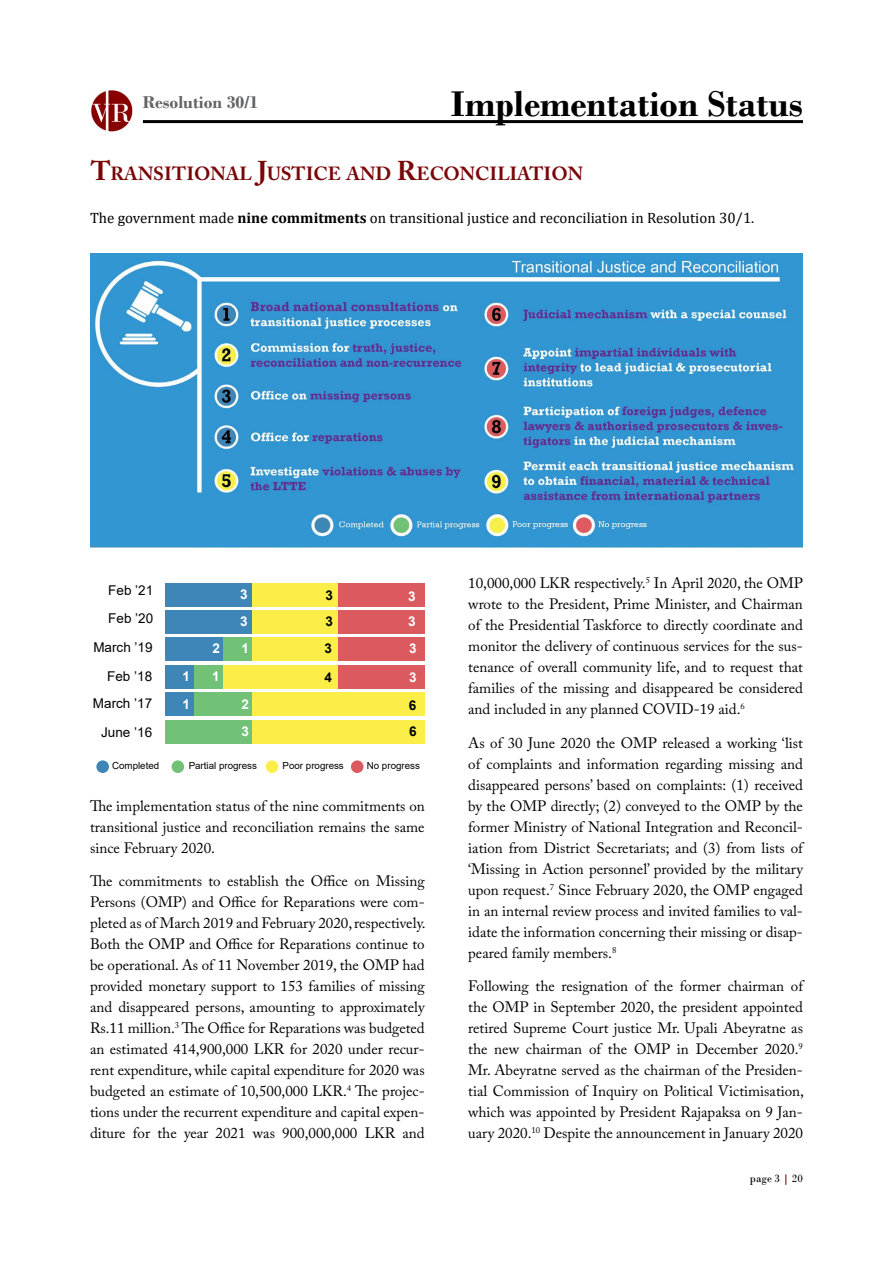
<style>
.page{position:relative;width:893px;height:1263px;background:#fff}
.page>*{position:absolute;margin:0;border:0;box-sizing:border-box;transform-origin:0 0}
.t1{font:700 37.5px "Bodoni";color:#000}
.t2{font:700 18.9px "Adobe Caslon Pro";color:#7a0708}
.t3{font:700 18px "Bodoni";color:#636466}
.t4{font:15px/21px "Adobe Caslon Pro";color:#000;text-align:justify}
.t5{font:15px "Cambria";color:#000}
.t6{font:13.5px/27.5px "Arial";color:#000;text-align:right}
.t7{font:700 13.5px/28.3px "Arial";color:#fff}
.t8{font:700 13.5px/26.5px "Arial";color:#000}
.t9{font:11.25px "Bodoni";color:#000}
.t10{font:9.75px "Arial";color:#000}
.s1{font-size:27px}
.s2{font-weight:700}
.s3{font-weight:700;color:#7a0708}
</style>
<div class="page">
<img style="left:91px;top:90px;width:42px;height:42px">
<hr style="left:143px;top:120px;width:660px;height:3px;background:#000">
<img style="left:90px;top:254px;width:713px;height:293px">
<div style="left:166px;top:665px;width:28px;height:24px;background:#3e86b8"></div>
<div style="left:194px;top:665px;width:29px;height:24px;background:#71c277"></div>
<div style="left:223px;top:665px;width:115px;height:24px;background:#fbee49"></div>
<div style="left:338px;top:665px;width:87px;height:24px;background:#db5a5f"></div>
<div style="left:166px;top:692px;width:28px;height:24px;background:#3e86b8"></div>
<div style="left:194px;top:692px;width:58px;height:24px;background:#71c277"></div>
<div style="left:252px;top:692px;width:173px;height:24px;background:#fbee49"></div>
<div style="left:166px;top:720px;width:86px;height:24px;background:#71c277"></div>
<div style="left:252px;top:720px;width:173px;height:24px;background:#fbee49"></div>
<div style="left:351px;top:760px;width:12px;height:13px;background:#db5a5f;border-radius:50%"></div>
<div style="left:266px;top:760px;width:12px;height:13px;background:#fbee49;border-radius:50%"></div>
<div style="left:172px;top:760px;width:12px;height:13px;background:#71c277;border-radius:50%"></div>
<div style="left:96px;top:760px;width:13px;height:13px;background:#3e86b8;border-radius:50%"></div>
<div style="left:252px;top:637px;width:86px;height:24px;background:#fbee49"></div>
<div style="left:223px;top:637px;width:29px;height:24px;background:#71c277"></div>
<div style="left:338px;top:637px;width:87px;height:24px;background:#db5a5f"></div>
<div style="left:166px;top:637px;width:57px;height:24px;background:#3e86b8"></div>
<div style="left:166px;top:610px;width:86px;height:24px;background:#3e86b8"></div>
<div style="left:166px;top:583px;width:86px;height:23px;background:#3e86b8"></div>
<div style="left:252px;top:610px;width:86px;height:24px;background:#fbee49"></div>
<div style="left:252px;top:583px;width:86px;height:23px;background:#fbee49"></div>
<div style="left:338px;top:610px;width:87px;height:24px;background:#db5a5f"></div>
<div style="left:338px;top:583px;width:87px;height:24px;background:#db5a5f"></div>
<p class="t3" style="left:143px;top:92px;width:117px">Resolution 30/1</p>
<h1 class="t1" style="left:451px;top:82px;width:353px">Implementation Status</h1>
<p class="t2" style="left:91px;top:163px;width:494px"><span class="s1">T</span>RANSITIONAL <span class="s1">J</span>USTICE AND <span class="s1">R</span>ECONCILIATION</p>
<p class="t5" style="left:90px;top:209px;width:666px">The government made <span class="s2">nine commitments</span> on transitional justice and reconciliation in Resolution 30/1.</p>
<p class="t6" style="left:108px;top:577px;width:47px">Feb ’21</p>
<p class="t6" style="left:108px;top:604px;width:47px">Feb ’20</p>
<p class="t7" style="left:240px;top:580px;width:9px">3</p>
<p class="t7" style="left:240px;top:607px;width:9px">3</p>
<p class="t8" style="left:326px;top:582px;width:9px">3</p>
<p class="t7" style="left:408px;top:584px;width:9px;line-height:25px">3<br>3</p>
<p class="t8" style="left:326px;top:608px;width:9px">3</p>
<p class="t6" style="left:93px;top:633px;width:61px">March ’19</p>
<p class="t7" style="left:209px;top:633px;width:13px">12</p>
<p class="t7" style="left:241px;top:634px;width:9px">1</p>
<p class="t8" style="left:324px;top:635px;width:9px">3</p>
<p class="t7" style="left:409px;top:634px;width:9px">3</p>
<p class="t6" style="left:93px;top:662px;width:61px">Feb ’18<br>March ’17</p>
<p class="t6" style="left:101px;top:719px;width:53px">June ’16</p>
<p class="t7" style="left:183px;top:662px;width:9px">1<br>1</p>
<p class="t7" style="left:212px;top:662px;width:9px">1</p>
<p class="t7" style="left:241px;top:691px;width:9px;line-height:27.2px">2<br>3</p>
<p class="t8" style="left:324px;top:664px;width:9px">4</p>
<p class="t7" style="left:409px;top:663px;width:9px">3</p>
<p class="t8" style="left:409px;top:692px;width:9px">6<br>6</p>
<p class="t10" style="left:112px;top:759px;width:49px">Completed</p>
<p class="t10" style="left:189px;top:759px;width:70px">Partial progress</p>
<p class="t10" style="left:283px;top:759px;width:63px">Poor progress</p>
<p class="t10" style="left:367px;top:759px;width:55px">No progress</p>
<p class="t4" style="left:90px;top:795px;width:336px">The implementation status of the nine commitments on transitional justice and reconciliation remains the same since February 2020.</p>
<p class="t4" style="left:90px;top:870px;width:337px">The commitments to establish the Office on Missing Persons (OMP) and Office for Reparations were com&shy;pleted as of March 2019 and February 2020, respectively.<br>Both the OMP and Office for Reparations continue to be operational. As of 11 November 2019, the OMP had provided monetary support to 153 families of missing and disappeared persons, amounting to approximately Rs.11 million.<sup>3</sup> The Office for Reparations was budgeted an estimated 414,900,000 LKR for 2020 under recur&shy;rent expenditure, while capital expenditure for 2020 was budgeted an estimate of 10,500,000 LKR.<sup>4</sup> The projec&shy;tions under the recurrent expenditure and capital expen&shy;diture for the year 2021 was 900,000,000 LKR and</p>
<p class="t4" style="left:468px;top:572px;width:336px">10,000,000 LKR respectively.<sup>5</sup> In April 2020, the OMP wrote to the President, Prime Minister, and Chairman of the Presidential Taskforce to directly coordinate and monitor the delivery of continuous services for the sus&shy;tenance of overall community life, and to request that families of the missing and disappeared be considered and included in any planned COVID-19 aid.<sup>6</sup></p>
<p class="t4" style="left:468px;top:732px;width:336px">As of 30 June 2020 the OMP released a working ‘list of complaints and information regarding missing and disappeared persons’ based on complaints: (1) received by the OMP directly; (2) conveyed to the OMP by the former Ministry of National Integration and Reconcil&shy;iation from District Secretariats; and (3) from lists of ‘Missing in Action personnel’ provided by the military upon request.<sup>7</sup> Since February 2020, the OMP engaged in an internal review process and invited families to val&shy;idate the information concerning their missing or disap&shy;peared family members.<sup>8</sup></p>
<p class="t4" style="left:468px;top:976px;width:337px">Following the resignation of the former chairman of the OMP in September 2020, the president appointed retired Supreme Court justice Mr. Upali Abeyratne as the new chairman of the OMP in December 2020.<sup>9<br></sup>Mr. Abeyratne served as the chairman of the Presiden&shy;tial Commission of Inquiry on Political Victimisation, which was appointed by President Rajapaksa on 9 Jan&shy;uary 2020.<sup>10</sup> Despite the announcement in January 2020</p>
<p class="t9" style="left:750px;top:1171px;width:54px">page 3 <span class="s3">|</span> 20</p>
</div>
